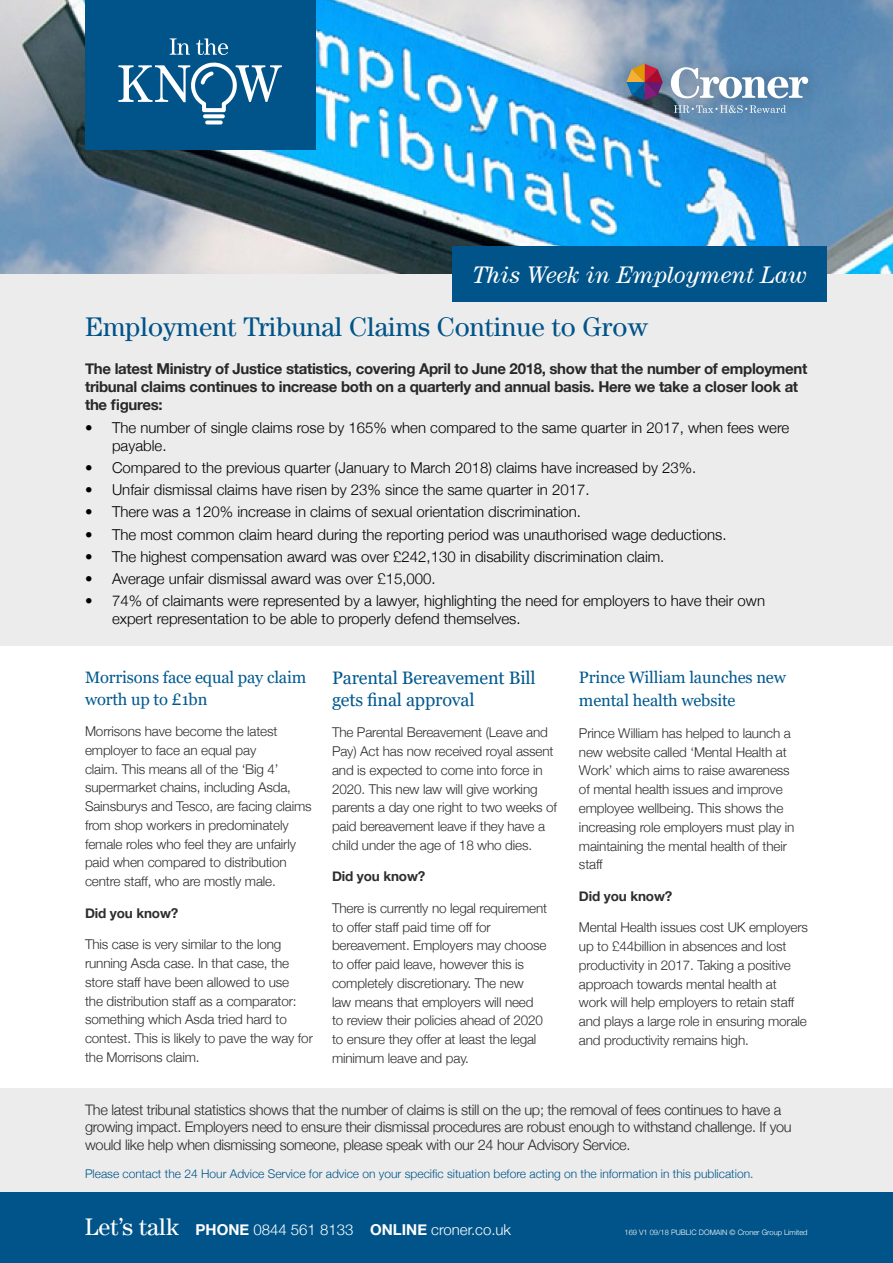
<style>
.page{position:relative;width:893px;height:1263px;background:#fff}
.page>*{position:absolute;margin:0;border:0;box-sizing:border-box;transform-origin:0 0}
.t1{font:27px "Century Std";color:#005489}
.t2{font:italic 24px "Century Std";color:#fff}
.t3{font:18px/21.6px "Georgia";letter-spacing:-.01em;color:#00598e}
.t4{font:16.5px/21.6px "Georgia";letter-spacing:-.01em;color:#00598e}
.t5{font:300 15px/18px "Helvetica Neue";color:#000}
.t6{font:700 15px/18px "Helvetica Neue";letter-spacing:-.02em;color:#282827}
.t7{font:300 15px "Helvetica Neue";color:#fff}
.t8{font:300 14.55px/17.4px "Helvetica Neue";letter-spacing:-.02em;color:#282827}
.t9{font:300 13.5px/18.8px "Helvetica Neue";letter-spacing:-.01em;color:#2e2e2e}
.t10{font:700 13.5px "Helvetica Neue";letter-spacing:-.01em;color:#2e2e2e}
.t11{font:300 12px "Helvetica Neue";color:#005489}
.t12{font:300 7.5px "Helvetica Neue";color:#fff}
.s1{font-family:"Century Std";font-weight:400;font-size:24px}
.s2{font-weight:700}
</style>
<div class="page">
<img style="left:0;top:0;width:893px;height:274px">
<div style="left:85px;top:0;width:230px;height:149px;background:#005489"></div>
<div style="left:0;top:274px;width:893px;height:372px;background:#ececec"></div>
<div style="left:0;top:1088px;width:893px;height:104px;background:#ececec"></div>
<div style="left:0;top:1192px;width:893px;height:71px;background:#005489"></div>
<div style="left:453px;top:246px;width:374px;height:56px;background:#005489"></div>
<svg style="left:170px;top:38px;width:20px;height:17px"></svg>
<svg style="left:196px;top:38px;width:32px;height:17px"></svg>
<svg style="left:118px;top:62px;width:164px;height:62px"></svg>
<div style="left:609px;top:47px;width:217px;height:84px;background:#000;opacity:.25"></div>
<svg style="left:626px;top:64px;width:37px;height:36px"></svg>
<svg style="left:674px;top:105px;width:112px;height:8px"></svg>
<svg style="left:671px;top:67px;width:137px;height:31px"></svg>
<h2 class="t2" style="left:473px;top:261px;width:336px">This Week in Employment Law</h2>
<h1 class="t1" style="left:85px;top:311px;width:565px">Employment Tribunal Claims Continue to Grow</h1>
<p class="t6" style="left:85px;top:360px;width:724px">The latest Ministry of Justice statistics, covering April to June 2018, show that the number of employment tribunal claims continues to increase both on a quarterly and annual basis. Here we take a closer look at the figures:</p>
<p class="t5" style="left:112px;top:417px;width:679px;text-indent:-27px">• The number of single claims rose by 165% when compared to the same quarter in 2017, when fees were payable.</p>
<p class="t5" style="left:85px;top:457px;width:613px">• Compared to the previous quarter (January to March 2018) claims have increased by 23%.</p>
<p class="t5" style="left:85px;top:480px;width:506px">• Unfair dismissal claims have risen by 23% since the same quarter in 2017.</p>
<p class="t5" style="left:85px;top:502px;width:498px">• There was a 120% increase in claims of sexual orientation discrimination.</p>
<p class="t5" style="left:85px;top:524px;width:643px">• The most common claim heard during the reporting period was unauthorised wage deductions.</p>
<p class="t5" style="left:85px;top:546px;width:581px">• The highest compensation award was over £242,130 in disability discrimination claim.</p>
<p class="t5" style="left:85px;top:569px;width:352px">• Average unfair dismissal award was over £15,000.</p>
<p class="t5" style="left:112px;top:591px;width:655px;text-indent:-27px">• 74% of claimants were represented by a lawyer, highlighting the need for employers to have their own expert representation to be able to properly defend themselves.</p>
<p class="t4" style="left:85px;top:667px;width:223px">Morrisons face equal pay claim worth up to £1bn</p>
<p class="t9" style="left:85px;top:721px;width:228px">Morrisons have become the latest employer to face an equal pay<br>claim. This means all of the ‘Big 4’ supermarket chains, including Asda, Sainsburys and Tesco, are facing claims from shop workers in predominately female roles who feel they are unfairly paid when compared to distribution centre staff, who are mostly male.</p>
<p class="t10" style="left:85px;top:902px;width:95px">Did you know?</p>
<p class="t9" style="left:85px;top:934px;width:229px">This case is very similar to the long running Asda case. In that case, the store staff have been allowed to use<br>the distribution staff as a comparator: something which Asda tried hard to contest. This is likely to pave the way for the Morrisons claim.</p>
<h3 class="t3" style="left:332px;top:667px;width:205px">Parental Bereavement Bill gets final approval</h3>
<p class="t9" style="left:332px;top:722px;width:226px">The Parental Bereavement (Leave and Pay) Act has now received royal assent and is expected to come into force in 2020. This new law will give working parents a day one right to two weeks of paid bereavement leave if they have a child under the age of 18 who dies.</p>
<p class="t10" style="left:332px;top:866px;width:95px">Did you know?</p>
<p class="t9" style="left:332px;top:898px;width:217px">There is currently no legal requirement to offer staff paid time off for bereavement. Employers may choose to offer paid leave, however this is completely discretionary. The new<br>law means that employers will need to review their policies ahead of 2020 to ensure they offer at least the legal minimum leave and pay.</p>
<p class="t4" style="left:579px;top:666px;width:208px;line-height:23.4px">Prince William launches new mental health website</p>
<p class="t9" style="left:579px;top:723px;width:217px">Prince William has helped to launch a new website called ‘Mental Health at<br>Work’ which aims to raise awareness of mental health issues and improve employee wellbeing. This shows the increasing role employers must play in maintaining the mental health of their staff</p>
<p class="t10" style="left:579px;top:885px;width:95px">Did you know?</p>
<p class="t9" style="left:579px;top:917px;width:230px">Mental Health issues cost UK employers up to £44billion in absences and lost productivity in 2017. Taking a positive approach towards mental health at work will help employers to retain staff and plays a large role in ensuring morale and productivity remains high.</p>
<p class="t8" style="left:85px;top:1100px;width:708px">The latest tribunal statistics shows that the number of claims is still on the up; the removal of fees continues to have a growing impact. Employers need to ensure their dismissal procedures are robust enough to withstand challenge. If you would like help when dismissing someone, please speak with our 24 hour Advisory Service.</p>
<p class="t11" style="left:85px;top:1164px;width:670px">Please contact the 24 Hour Advice Service for advice on your specific situation before acting on the information in this publication.</p>
<p class="t7" style="left:85px;top:1217px;width:427px"><span class="s1">Let’s talk</span> <span class="s2">PHONE</span> 0844 561 8133 <span class="s2">ONLINE</span> croner.co.uk</p>
<p class="t12" style="left:624px;top:1226px;width:185px">169 V1 09/18 PUBLIC DOMAIN © Croner Group Limited</p>
</div>
